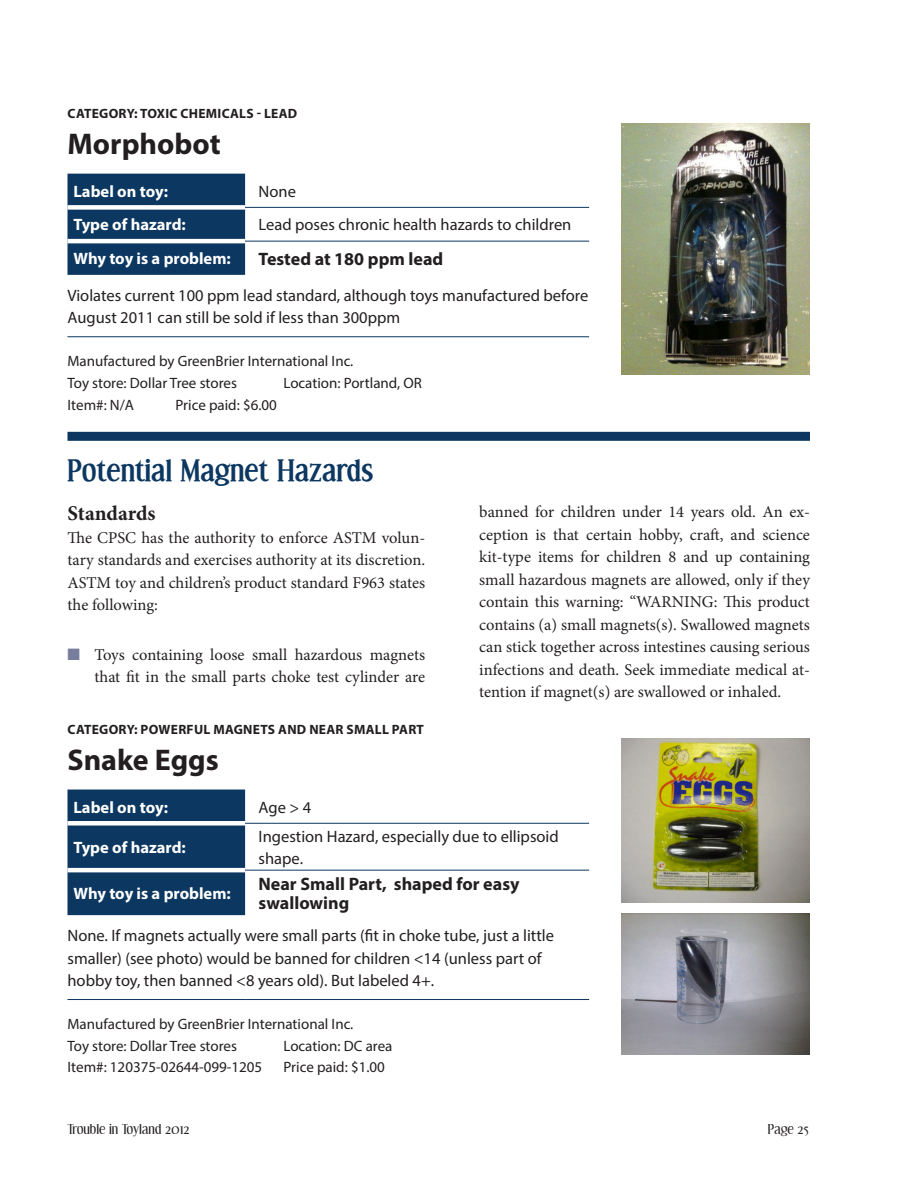
<style>
.page{position:relative;width:918px;height:1188px;background:#fff}
.page>*{position:absolute;margin:0;border:0;box-sizing:border-box;transform-origin:0 0}
.t1{font:700 30px "Effloresce";color:#0c3761}
.t2{font:700 30px "Myriad Pro";color:#231f20}
.t3{font:700 21px "Minion Pro";letter-spacing:-.005em;color:#231f20}
.t4{font:700 18px/19.5px "Myriad Pro";color:#231f20}
.t5{font:16.5px/22.5px "Minion Pro";color:#231f20;text-align:justify}
.t6{font:16.5px/22.5px "Myriad Pro";color:#231f20}
.t7{font:700 16.5px "Myriad Pro";color:#fff}
.t8{font:15px/21.8px "Myriad Pro";color:#231f20}
.t9{font:700 13.5px "Myriad Pro";letter-spacing:.02em;color:#231f20}
.t10{font:13.5px "Effloresce";color:#231f20}
.s1{color:#767e9b}
</style>
<div class="page">
<div style="left:68px;top:174px;width:177px;height:101px;background:#0c3761"></div>
<div style="left:68px;top:205px;width:177px;height:5px;background:#fff"></div>
<hr style="left:68px;top:239px;width:177px;height:4px;background:#fff">
<hr style="left:68px;top:336px;width:177px;height:1px;background:#0c3761">
<hr style="left:245px;top:336px;width:344px;height:1px;background:#0c3761">
<hr style="left:245px;top:207px;width:344px;height:1px;background:#0c3761">
<hr style="left:245px;top:241px;width:344px;height:1px;background:#0c3761">
<div style="left:68px;top:432px;width:742px;height:9px;background:#0c3761"></div>
<div style="left:68px;top:790px;width:177px;height:125px;background:#0c3761"></div>
<div style="left:68px;top:821px;width:177px;height:5px;background:#fff"></div>
<hr style="left:68px;top:868px;width:177px;height:4px;background:#fff">
<hr style="left:68px;top:999px;width:177px;height:1px;background:#0c3761">
<hr style="left:245px;top:999px;width:344px;height:1px;background:#0c3761">
<hr style="left:245px;top:823px;width:344px;height:1px;background:#0c3761">
<hr style="left:245px;top:870px;width:344px;height:1px;background:#0c3761">
<img style="left:621px;top:123px;width:189px;height:252px">
<img style="left:621px;top:913px;width:189px;height:142px">
<img style="left:621px;top:738px;width:189px;height:164px">
<p class="t9" style="left:68px;top:105px;width:231px">CATEGORY: TOXIC CHEMICALS - LEAD</p>
<h1 class="t2" style="left:68px;top:124px;width:155px">Morphobot</h1>
<p class="t7" style="left:74px;top:180px;width:96px">Label on toy:</p>
<p class="t6" style="left:259px;top:180px;width:39px">None</p>
<p class="t7" style="left:74px;top:214px;width:114px">Type of hazard:</p>
<p class="t6" style="left:259px;top:213px;width:314px">Lead poses chronic health hazards to children</p>
<p class="t7" style="left:74px;top:248px;width:159px">Why toy is a problem:</p>
<p class="t4" style="left:259px;top:248px;width:186px">Tested at 180 ppm lead</p>
<p class="t6" style="left:68px;top:284px;width:522px">Violates current 100 ppm lead standard, although toys manufactured before<br>August 2011 can still be sold if less than 300ppm</p>
<p class="t8" style="left:68px;top:350px;width:287px">Manufactured by GreenBrier International Inc.<br>Toy store: Dollar Tree stores</p>
<p class="t8" style="left:284px;top:372px;width:140px">Location: Portland, OR</p>
<p class="t8" style="left:68px;top:394px;width:68px">Item#: N/A</p>
<p class="t8" style="left:176px;top:394px;width:103px">Price paid: $6.00</p>
<h1 class="t1" style="left:68px;top:454px;width:308px">Potential Magnet Hazards</h1>
<p class="t3" style="left:68px;top:499px;width:90px">Standards</p>
<p class="t5" style="left:68px;top:526px;width:359px">The CPSC has the authority to enforce ASTM volun&shy;tary standards and exercises authority at its discretion.<br>ASTM toy and children’s product standard F963 states the following:</p>
<p class="t5" style="left:68px;top:643px;width:359px;text-align:right"><span class="s1">■</span> Toys containing loose small hazardous magnets that fit in the small parts choke test cylinder are</p>
<p class="t5" style="left:479px;top:501px;width:332px">banned for children under 14 years old. An ex&shy;ception is that certain hobby, craft, and science kit-type items for children 8 and up containing small hazardous magnets are allowed, only if they contain this warning: “WARNING: This product contains (a) small magnets(s). Swallowed magnets can stick together across intestines causing serious infections and death. Seek immediate medical at&shy;tention if magnet(s) are swallowed or inhaled.</p>
<p class="t9" style="left:68px;top:721px;width:358px">CATEGORY: POWERFUL MAGNETS AND NEAR SMALL PART</p>
<h1 class="t2" style="left:68px;top:740px;width:153px">Snake Eggs</h1>
<p class="t7" style="left:74px;top:796px;width:96px">Label on toy:</p>
<p class="t6" style="left:259px;top:796px;width:54px">Age &gt; 4</p>
<p class="t7" style="left:74px;top:837px;width:114px">Type of hazard:</p>
<p class="t6" style="left:259px;top:825px;width:302px">Ingestion Hazard, especially due to ellipsoid shape.</p>
<p class="t7" style="left:74px;top:883px;width:159px">Why toy is a problem:</p>
<p class="t4" style="left:259px;top:873px;width:262px">Near Small Part, shaped for easy swallowing</p>
<p class="t6" style="left:68px;top:924px;width:488px">None. If magnets actually were small parts (fit in choke tube, just a little smaller) (see photo) would be banned for children &lt;14 (unless part of hobby toy, then banned &lt;8 years old). But labeled 4+.</p>
<p class="t8" style="left:68px;top:1013px;width:287px">Manufactured by GreenBrier International Inc.<br>Toy store: Dollar Tree stores</p>
<p class="t8" style="left:284px;top:1035px;width:110px">Location: DC area</p>
<p class="t8" style="left:68px;top:1056px;width:196px">Item#: 120375-02644-099-1205</p>
<p class="t8" style="left:284px;top:1056px;width:103px">Price paid: $1.00</p>
<p class="t10" style="left:68px;top:1122px;width:123px">Trouble in Toyland 2012</p>
<p class="t10" style="left:768px;top:1122px;width:42px">Page 25</p>
</div>
